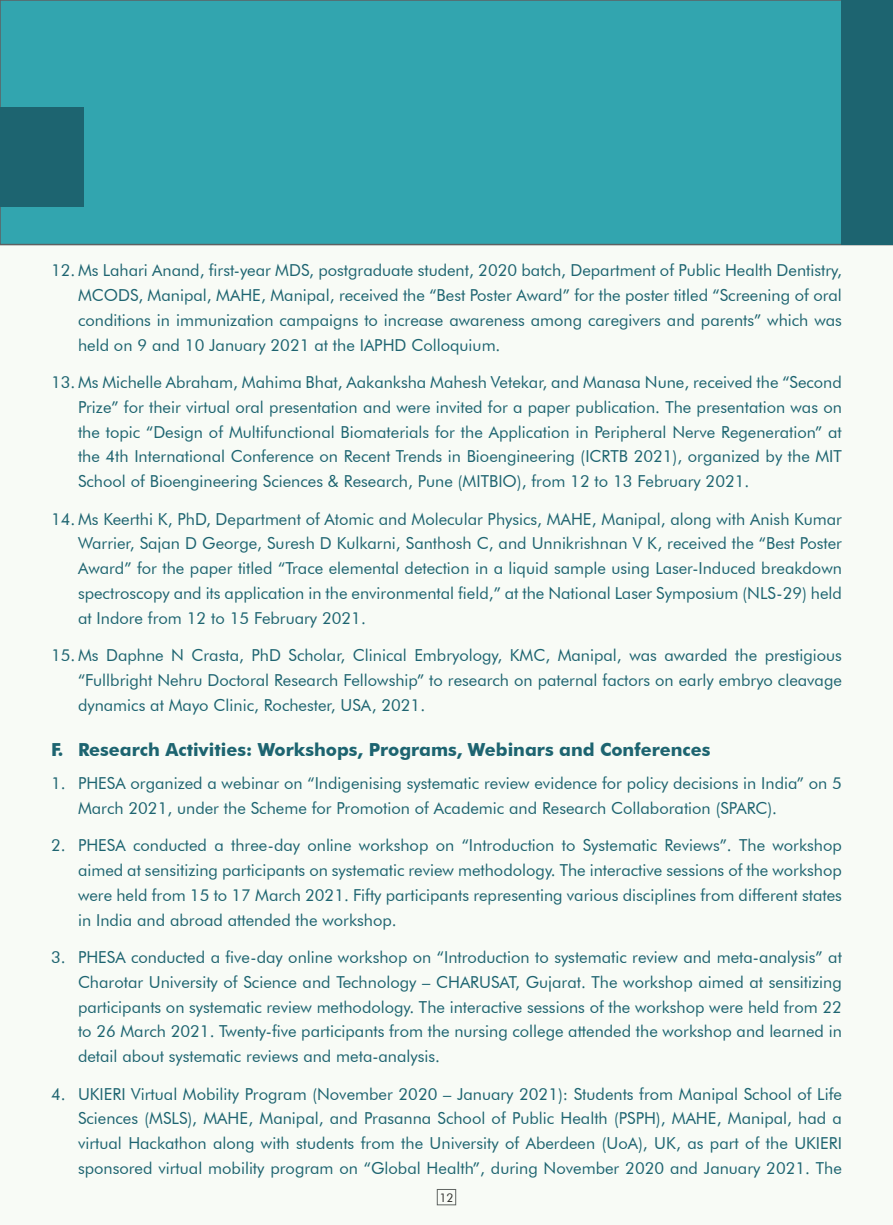
<style>
.page{position:relative;width:893px;height:1225px;background:#fff}
.page>*{position:absolute;margin:0;border:0;box-sizing:border-box;transform-origin:0 0}
.t1{font:700 18px "Futura BT";color:#1d6470}
.t2{font:16.5px/24.8px "Futura BT";color:#1d6470;text-align:justify}
.t3{font:12px "Futura BT";color:#231f20}
</style>
<div class="page">
<div style="left:0;top:244px;width:893px;height:981px;background:#f8fbf6"></div>
<div style="left:0;top:0;width:893px;height:244px;background:#32a5af"></div>
<div style="left:0;top:0;width:893px;height:245px;border:2px solid #5e6162"></div>
<div style="left:842px;top:0;width:51px;height:244px;background:#1d6470"></div>
<div style="left:0;top:107px;width:83px;height:99px;background:#1d6470"></div>
<p class="t2" style="left:78px;top:258px;width:765px;text-indent:-27px">12. Ms Lahari Anand, first-year MDS, postgraduate student, 2020 batch, Department of Public Health Dentistry, MCODS, Manipal, MAHE, Manipal, received the “Best Poster Award” for the poster titled “Screening of oral conditions in immunization campaigns to increase awareness among caregivers and parents” which was held on 9 and 10 January 2021 at the IAPHD Colloquium.</p>
<p class="t2" style="left:78px;top:370px;width:765px;text-indent:-27px">13. Ms Michelle Abraham, Mahima Bhat, Aakanksha Mahesh Vetekar, and Manasa Nune, received the “Second Prize” for their virtual oral presentation and were invited for a paper publication. The presentation was on the topic “Design of Multifunctional Biomaterials for the Application in Peripheral Nerve Regeneration” at the 4th International Conference on Recent Trends in Bioengineering (ICRTB 2021), organized by the MIT School of Bioengineering Sciences &amp; Research, Pune (MITBIO), from 12 to 13 February 2021.</p>
<p class="t2" style="left:78px;top:506px;width:765px;text-indent:-27px">14. Ms Keerthi K, PhD, Department of Atomic and Molecular Physics, MAHE, Manipal, along with Anish Kumar Warrier, Sajan D George, Suresh D Kulkarni, Santhosh C, and Unnikrishnan V K, received the “Best Poster Award” for the paper titled “Trace elemental detection in a liquid sample using Laser-Induced breakdown spectroscopy and its application in the environmental field,” at the National Laser Symposium (NLS-29) held at Indore from 12 to 15 February 2021.</p>
<p class="t2" style="left:78px;top:643px;width:765px;text-indent:-27px">15. Ms Daphne N Crasta, PhD Scholar, Clinical Embryology, KMC, Manipal, was awarded the prestigious “Fullbright Nehru Doctoral Research Fellowship” to research on paternal factors on early embryo cleavage dynamics at Mayo Clinic, Rochester, USA, 2021.</p>
<p class="t1" style="left:51px;top:738px;width:661px">F. Research Activities: Workshops, Programs, Webinars and Conferences</p>
<p class="t2" style="left:78px;top:770px;width:765px;text-indent:-27px">1. PHESA organized a webinar on “Indigenising systematic review evidence for policy decisions in India” on 5<br>March 2021, under the Scheme for Promotion of Academic and Research Collaboration (SPARC).</p>
<p class="t2" style="left:78px;top:833px;width:765px;text-indent:-27px">2. PHESA conducted a three-day online workshop on “Introduction to Systematic Reviews”. The workshop aimed at sensitizing participants on systematic review methodology. The interactive sessions of the workshop were held from 15 to 17 March 2021. Fifty participants representing various disciplines from different states in India and abroad attended the workshop.</p>
<p class="t2" style="left:78px;top:944px;width:765px;text-indent:-27px">3. PHESA conducted a five-day online workshop on “Introduction to systematic review and meta-analysis” at Charotar University of Science and Technology – CHARUSAT, Gujarat. The workshop aimed at sensitizing participants on systematic review methodology. The interactive sessions of the workshop were held from 22 to 26 March 2021. Twenty-five participants from the nursing college attended the workshop and learned in detail about systematic reviews and meta-analysis.</p>
<p class="t2" style="left:78px;top:1081px;width:765px;text-indent:-27px">4. UKIERI Virtual Mobility Program (November 2020 – January 2021): Students from Manipal School of Life Sciences (MSLS), MAHE, Manipal, and Prasanna School of Public Health (PSPH), MAHE, Manipal, had a virtual Hackathon along with students from the University of Aberdeen (UoA), UK, as part of the UKIERI sponsored virtual mobility program on “Global Health”, during November 2020 and January 2021. The</p>
<p class="t3" style="left:439px;top:1190px;width:16px">12</p>
</div>
